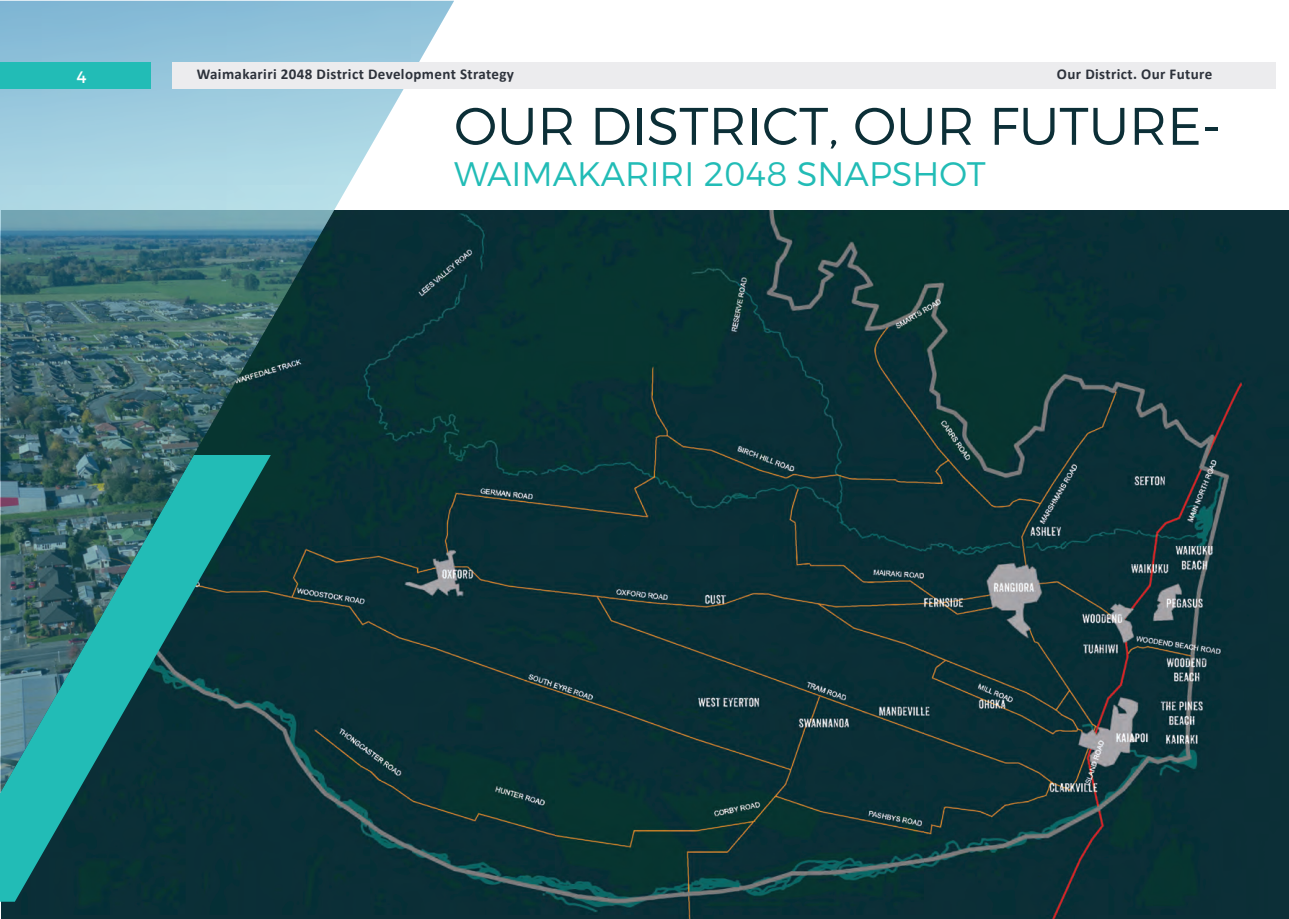
<style>
.page{position:relative;width:1289px;height:919px;background:#fff}
.page>*{position:absolute;margin:0;border:0;box-sizing:border-box;transform-origin:0 0}
.t1{font:300 52.65px "Montserrat";color:#0c2f37}
.t2{font:300 33.9px "Montserrat";color:#22bcb6}
.t3{font:16.5px "Montserrat";color:#fff}
.t4{font:700 15px "Calibri";letter-spacing:.025em;color:#2d323b}
</style>
<div class="page">
<img style="left:2px;top:210px;width:1286px;height:708px">
<svg style="left:0;top:797px;width:271px;height:104px;fill:#0b2f36"></svg>
<svg style="left:0;top:1px;width:454px;height:796px"></svg>
<div style="left:173px;top:62px;width:1103px;height:27px;background:#ececee"></div>
<div style="left:1px;top:62px;width:150px;height:27px;background:#22bcb6"></div>
<p class="t3" style="left:77px;top:67px;width:12px">4</p>
<p class="t4" style="left:197px;top:65px;width:319px">Waimakariri 2048 District Development Strategy</p>
<p class="t4" style="left:1056px;top:65px;width:157px">Our District. Our Future</p>
<h1 class="t1" style="left:454px;top:94px;width:768px">OUR DISTRICT, OUR FUTURE-</h1>
<h2 class="t2" style="left:454px;top:153px;width:533px">WAIMAKARIRI 2048 SNAPSHOT</h2>
</div>
